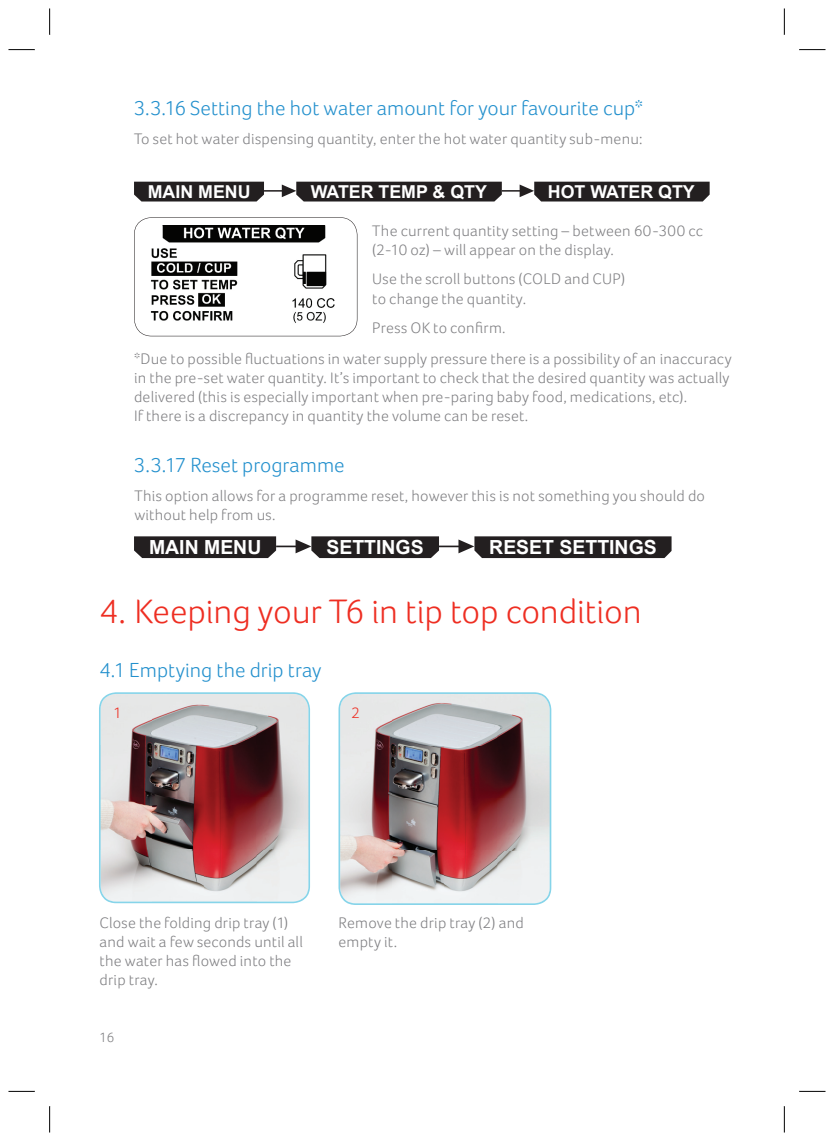
<style>
.page{position:relative;width:834px;height:1141px;background:#fff}
.page>*{position:absolute;margin:0;border:0;box-sizing:border-box;transform-origin:0 0}
.t1{font:300 35px "Foco";letter-spacing:-.005em;color:#ee2e22}
.t2{font:300 21px "Foco";color:#2390cd}
.t3{font:700 19.43px "Arial";color:#fff}
.t4{font:700 17.85px "Arial";color:#fff}
.t5{font:300 15.75px/19.2px "Foco";letter-spacing:.015em;color:#808083}
.t6{font:300 15.75px "Foco";color:#ee2e22}
.t7{font:300 14px "Foco";color:#808083}
</style>
<div class="page">
<svg style="left:134px;top:217px;width:223px;height:119px"></svg>
<img style="left:99px;top:692px;width:211px;height:211px">
<img style="left:338px;top:692px;width:213px;height:213px">
<svg style="left:134px;top:182px;width:575px;height:20px;background:#3e3b3c"></svg>
<svg style="left:134px;top:536px;width:537px;height:22px;background:#413d3e"></svg>
<svg style="left:8px;top:49px;width:27px;height:2px"></svg>
<svg style="left:799px;top:49px;width:26px;height:2px"></svg>
<svg style="left:8px;top:1090px;width:27px;height:2px"></svg>
<svg style="left:799px;top:1090px;width:26px;height:2px"></svg>
<svg style="left:49px;top:8px;width:2px;height:27px"></svg>
<svg style="left:49px;top:1106px;width:2px;height:26px"></svg>
<svg style="left:783px;top:8px;width:2px;height:27px"></svg>
<svg style="left:783px;top:1106px;width:2px;height:26px"></svg>
<h2 class="t2" style="left:134px;top:95px;width:510px">3.3.16 Setting the hot water amount for your favourite cup*</h2>
<p class="t5" style="left:134px;top:129px;width:510px">To set hot water dispensing quantity, enter the hot water quantity sub-menu:</p>
<p class="t4" style="left:148px;top:182px;width:104px">MAIN MENU</p>
<p class="t4" style="left:311px;top:182px;width:178px">WATER TEMP &amp; QTY</p>
<p class="t4" style="left:547px;top:182px;width:148px">HOT WATER QTY</p>
<p class="t5" style="left:372px;top:221px;width:332px">The current quantity setting – between 60-300 cc (2-10 oz) – will appear on the display.</p>
<p class="t5" style="left:372px;top:269px;width:254px">Use the scroll buttons (COLD and CUP) to change the quantity.</p>
<p class="t5" style="left:372px;top:318px;width:135px">Press OK to confirm.</p>
<p class="t5" style="left:134px;top:349px;width:599px">*Due to possible fluctuations in water supply pressure there is a possibility of an inaccuracy in the pre-set water quantity. It’s important to check that the desired quantity was actually delivered (this is especially important when pre-paring baby food, medications, etc).<br>If there is a discrepancy in quantity the volume can be reset.</p>
<h2 class="t2" style="left:134px;top:453px;width:212px">3.3.17 Reset programme</h2>
<p class="t5" style="left:134px;top:486px;width:572px">This option allows for a programme reset, however this is not something you should do without help from us.</p>
<p class="t3" style="left:149px;top:536px;width:114px">MAIN MENU</p>
<p class="t3" style="left:326px;top:536px;width:99px">SETTINGS</p>
<p class="t3" style="left:489px;top:536px;width:169px">RESET SETTINGS</p>
<h1 class="t1" style="left:100px;top:591px;width:543px">4. Keeping your T6 in tip top condition</h1>
<h2 class="t2" style="left:100px;top:658px;width:223px">4.1 Emptying the drip tray</h2>
<p class="t6" style="left:113px;top:704px;width:10px">1</p>
<p class="t6" style="left:351px;top:704px;width:10px">2</p>
<p class="t5" style="left:100px;top:912px;width:205px">Close the folding drip tray (1) and wait a few seconds until all the water has flowed into the drip tray.</p>
<p class="t5" style="left:338px;top:912px;width:187px">Remove the drip tray (2) and empty it.</p>
<p class="t7" style="left:99px;top:1029px;width:17px">16</p>
</div>
